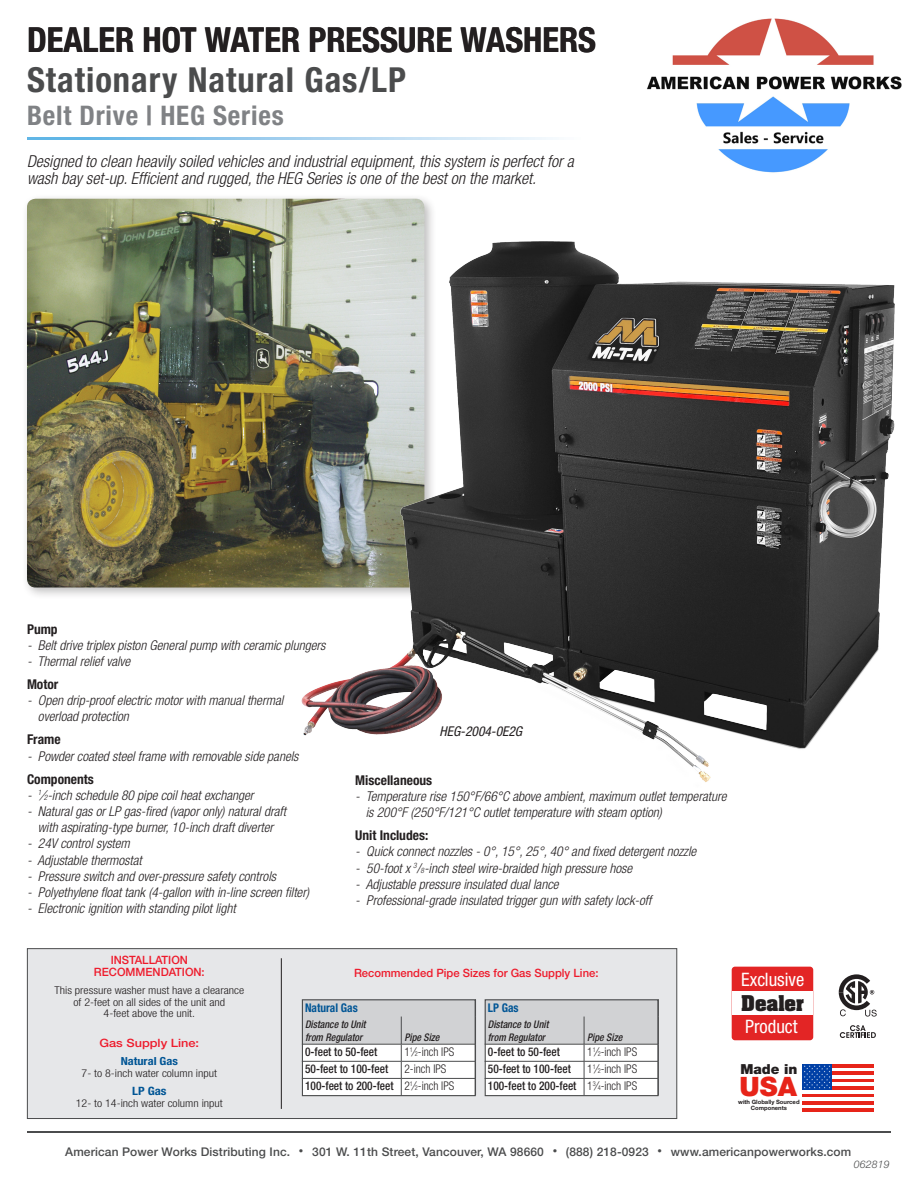
<style>
.page{position:relative;width:918px;height:1188px;background:#fff}
.page>*{position:absolute;margin:0;border:0;box-sizing:border-box;transform-origin:0 0}
.t1{font:700 condensed 34.5px "Helvetica Neue LT Std";color:#231f20}
.t2{font:700 condensed 34.5px "Helvetica Neue LT Std";letter-spacing:.03em;color:#4b4c4d}
.t3{font:700 condensed 27px "Helvetica Neue LT Std";letter-spacing:.03em;color:#808285}
.t4{font:900 26.7px "Helvetica Neue LT Std";color:#e72419}
.t5{font:condensed 18.6px "Helvetica Neue";color:#fff}
.t6{font:700 18.6px "Aachen LT";color:#231f20}
.t7{font:italic 300 condensed 16.5px/16.5px "Helvetica Neue LT Std";color:#231f20}
.t8{font:900 13.8px "Helvetica Neue LT Std";color:#231f20}
.t9{font:italic 300 condensed 13.5px/16.2px "Helvetica Neue LT Std";color:#231f20}
.t10{font:700 condensed 13.5px "Helvetica Neue LT Std";color:#231f20}
.t11{font:italic condensed 13.5px "Helvetica Neue LT Std";color:#231f20}
.t12{font:500 12px "Helvetica Neue LT Std";letter-spacing:.01em;color:#4b4c4d}
.t13{font:500 condensed 12px "Helvetica Neue LT Std";color:#231f20;scale:.95 1}
.t14{font:300 condensed 12px "Helvetica Neue LT Std";color:#231f20;scale:.95 1}
.t15{font:700 condensed 12px "Helvetica Neue LT Std";color:#005595;scale:.95 1}
.t16{font:500 11.55px "Helvetica Neue LT Std";color:#ee1b2c}
.t17{font:500 11.55px "Helvetica Neue LT Std";color:#ee1b2c;scale:1.11 1}
.t18{font:700 condensed 11.55px "Helvetica Neue LT Std";color:#005595;scale:1.11 1}
.t19{font:700 condensed 11.1px "Helvetica Neue LT Std";color:#005595;scale:1.11 1}
.t20{font:300 condensed 10.8px/11.6px "Helvetica Neue LT Std";color:#231f20;text-align:center;scale:1.11 1}
.t21{font:italic 500 condensed 10.5px/12.6px "Helvetica Neue LT Std";color:#231f20;scale:.95 1}
.t22{font:italic 300 10.5px "Helvetica Neue LT Std";letter-spacing:.01em;color:#4b4c4d}
.t23{font:8.85px "Helvetica";color:#231f20}
.t24{font:700 5.85px/5.8px "Helvetica Neue LT Std";color:#231f20;text-align:center}
.s1{font-size:7.35px}
.s2{font-size:6.6px}
.s3{font-size:9px}
.s4{font-weight:700;font-style:italic}
</style>
<div class="page">
<img style="left:647px;top:18px;width:255px;height:155px">
<hr style="left:27px;top:1131px;width:864px;height:2px;background:#4b4c4d">
<svg style="left:28px;top:137px;width:525px;height:2px"></svg>
<div style="left:21px;top:193px;width:416px;height:407px;background:#231f20;opacity:.3"></div>
<img style="left:27px;top:199px;width:397px;height:389px">
<img style="left:295px;top:238px;width:600px;height:544px">
<div style="left:27px;top:948px;width:650px;height:171px;background:#e6e7e9;border:1px solid #4b4c4d"></div>
<hr style="left:281px;top:958px;width:1px;height:151px;background:#231f20">
<svg style="left:304px;top:1001px;width:170px;height:93px;background:#e3e3e4"></svg>
<div style="left:302px;top:999px;width:174px;height:97px;border:1px solid #4b4c4d"></div>
<svg style="left:487px;top:1001px;width:170px;height:93px;background:#e3e3e4"></svg>
<div style="left:485px;top:999px;width:174px;height:97px;border:1px solid #4b4c4d"></div>
<svg style="left:839px;top:974px;width:38px;height:43px"></svg>
<svg style="left:840px;top:1025px;width:36px;height:13px"></svg>
<div style="left:732px;top:967px;width:81px;height:73px;background:#e32525;border-radius:3px"></div>
<div style="left:732px;top:991px;width:80px;height:23px;background:#fff"></div>
<svg style="left:802px;top:1064px;width:72px;height:48px"></svg>
<p class="t1" style="left:27px;top:18px;width:571px">DEALER HOT WATER PRESSURE WASHERS</p>
<p class="t2" style="left:27px;top:58px;width:381px">Stationary Natural Gas/LP</p>
<p class="t3" style="left:27px;top:99px;width:258px">Belt Drive | HEG Series</p>
<p class="t7" style="left:27px;top:154px;width:548px">Designed to clean heavily soiled vehicles and industrial equipment, this system is perfect for a wash bay set-up. Efficient and rugged, the HEG Series is one of the best on the market.</p>
<p class="t10" style="left:27px;top:621px;width:32px">Pump</p>
<p class="t9" style="left:27px;top:637px;width:300px">- Belt drive triplex piston General pump with ceramic plungers</p>
<p class="t9" style="left:27px;top:654px;width:105px">- Thermal relief valve</p>
<p class="t10" style="left:27px;top:676px;width:33px">Motor</p>
<p class="t9" style="left:38px;top:693px;width:247px;text-indent:-11px">- Open drip-proof electric motor with manual thermal overload protection</p>
<p class="t10" style="left:27px;top:731px;width:35px">Frame</p>
<p class="t9" style="left:27px;top:748px;width:273px">- Powder coated steel frame with removable side panels</p>
<p class="t10" style="left:27px;top:771px;width:68px">Components</p>
<p class="t9" style="left:27px;top:787px;width:228px">- <sup>1</sup>⁄<span class="s1">2</span>-inch schedule 80 pipe coil heat exchanger</p>
<p class="t9" style="left:27px;top:803px;width:261px;text-align:center">- Natural gas or LP gas-fired (vapor only) natural draft with aspirating-type burner, 10-inch draft diverter</p>
<p class="t9" style="left:27px;top:836px;width:104px">- 24V control system</p>
<p class="t9" style="left:27px;top:852px;width:116px">- Adjustable thermostat</p>
<p class="t9" style="left:27px;top:868px;width:251px">- Pressure switch and over-pressure safety controls</p>
<p class="t9" style="left:27px;top:884px;width:284px">- Polyethylene float tank (4-gallon with in-line screen filter)</p>
<p class="t9" style="left:27px;top:901px;width:210px">- Electronic ignition with standing pilot light</p>
<p class="t11" style="left:440px;top:724px;width:84px">HEG-2004-0E2G</p>
<p class="t10" style="left:355px;top:772px;width:78px">Miscellaneous</p>
<p class="t9" style="left:366px;top:789px;width:362px;text-indent:-10px">- Temperature rise 150°F/66°C above ambient, maximum outlet temperature is 200°F (250°F/121°C outlet temperature with steam option)</p>
<p class="t10" style="left:355px;top:827px;width:74px">Unit Includes:</p>
<p class="t9" style="left:355px;top:844px;width:342px">- Quick connect nozzles - 0°, 15°, 25°, 40° and fixed detergent nozzle</p>
<p class="t9" style="left:355px;top:860px;width:278px">- 50-foot x <sup>3</sup>/<span class="s1">8</span>-inch steel wire-braided high pressure hose</p>
<p class="t9" style="left:355px;top:876px;width:205px">- Adjustable pressure insulated dual lance</p>
<p class="t9" style="left:355px;top:893px;width:297px">- Professional-grade insulated trigger gun with safety lock-off</p>
<p class="t16" style="left:111px;top:953px;width:79px">INSTALLATION</p>
<p class="t16" style="left:94px;top:965px;width:112px">RECOMMENDATION:</p>
<p class="t20" style="left:55px;top:984px;width:172px">This pressure washer must have a clearance of 2-feet on all sides of the unit and<br>4-feet above the unit.</p>
<p class="t17" style="left:100px;top:1036px;width:91px">Gas Supply Line:</p>
<p class="t19" style="left:121px;top:1055px;width:53px">Natural Gas</p>
<p class="t20" style="left:82px;top:1067px;width:123px">7- to 8-inch water column input</p>
<p class="t18" style="left:132px;top:1084px;width:33px">LP Gas</p>
<p class="t20" style="left:76px;top:1097px;width:134px">12- to 14-inch water column input</p>
<p class="t16" style="left:354px;top:966px;width:246px">Recommended Pipe Sizes for Gas Supply Line:</p>
<p class="t5" style="left:741px;top:968px;width:65px">Exclusive</p>
<p class="t5" style="left:745px;top:1016px;width:54px">Product</p>
<p class="t6" style="left:741px;top:990px;width:64px">Dealer</p>
<p class="t15" style="left:305px;top:1001px;width:57px">Natural Gas</p>
<p class="t21" style="left:305px;top:1018px;width:65px">Distance to Unit from Regulator</p>
<p class="t15" style="left:488px;top:1001px;width:34px">LP Gas</p>
<p class="t21" style="left:488px;top:1018px;width:65px">Distance to Unit from Regulator</p>
<p class="t21" style="left:405px;top:1031px;width:38px">Pipe Size</p>
<p class="t21" style="left:587px;top:1031px;width:38px">Pipe Size</p>
<p class="t13" style="left:305px;top:1045px;width:77px">0-feet to 50-feet</p>
<p class="t14" style="left:405px;top:1045px;width:54px">1<sup>1</sup>⁄<span class="s2">2</span>-inch IPS</p>
<p class="t13" style="left:305px;top:1062px;width:89px">50-feet to 100-feet</p>
<p class="t14" style="left:405px;top:1062px;width:46px">2-inch IPS</p>
<p class="t13" style="left:305px;top:1079px;width:95px">100-feet to 200-feet</p>
<p class="t14" style="left:405px;top:1079px;width:54px">2<sup>1</sup>⁄<span class="s2">2</span>-inch IPS</p>
<p class="t13" style="left:488px;top:1045px;width:77px">0-feet to 50-feet</p>
<p class="t14" style="left:587px;top:1045px;width:54px">1<sup>1</sup>⁄<span class="s2">2</span>-inch IPS</p>
<p class="t13" style="left:488px;top:1062px;width:89px">50-feet to 100-feet</p>
<p class="t14" style="left:587px;top:1062px;width:54px">1<sup>1</sup>⁄<span class="s2">2</span>-inch IPS</p>
<p class="t13" style="left:488px;top:1079px;width:95px">100-feet to 200-feet</p>
<p class="t14" style="left:587px;top:1079px;width:54px">1<sup>3</sup>⁄<span class="s2">4</span>-inch IPS</p>
<p class="t8" style="left:740px;top:1061px;width:59px">Made in</p>
<p class="t24" style="left:738px;top:1099px;width:63px">with Globally Sourced<br>Components</p>
<p class="t4" style="left:740px;top:1070px;width:59px">USA</p>
<p class="t12" style="left:65px;top:1144px;width:788px">American Power Works Distributing Inc. <span class="s3">•</span> 301 W. 11th Street, Vancouver, WA 98660 <span class="s3">•</span> (888) 218-0923 <span class="s3">•</span> www.americanpowerworks.com</p>
<p class="t23" style="left:711px;top:1146px;width:208px"><span class="s4">Decal Part No. :</span> 34-3553 (revised material/adhesive</p>
<p class="t22" style="left:854px;top:1159px;width:37px">062819</p>
</div>
